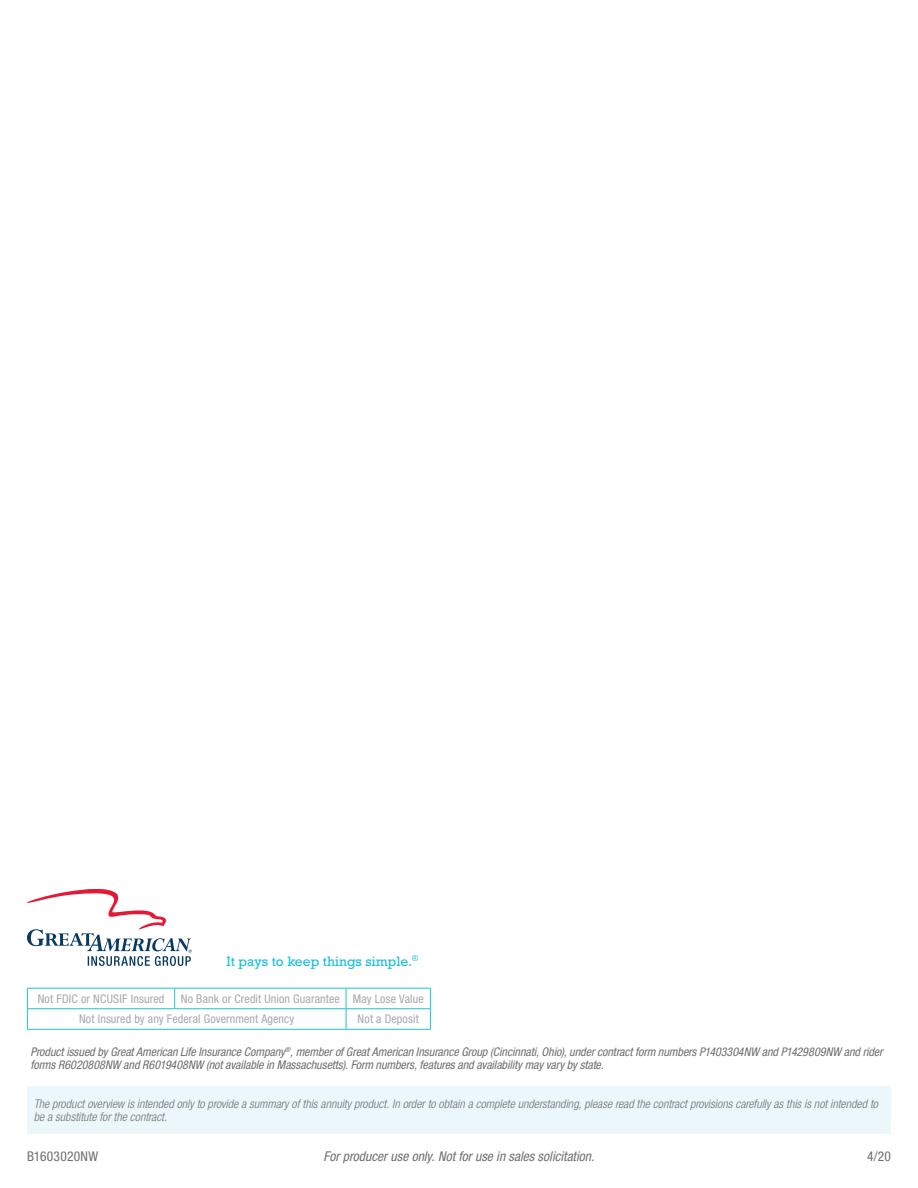
<style>
.page{position:relative;width:918px;height:1188px;background:#fff}
.page>*{position:absolute;margin:0;border:0;box-sizing:border-box;transform-origin:0 0}
.t1{font:13.8px "Rockwell Std";color:#1ebfdc}
.t2{font:italic condensed 13.5px "Helvetica Neue LT Std";letter-spacing:.005em;color:#6e6f72}
.t3{font:condensed 13.5px "Helvetica Neue LT Std";letter-spacing:.02em;color:#6e6f72}
.t4{font:italic condensed 12px/13.5px "Helvetica Neue LT Std";letter-spacing:-.005em;color:#6e6f72}
.disclaimer{font:italic 300 condensed 12px/13.5px "Helvetica Neue LT Std";letter-spacing:.005em;color:#6e6f72}
.t5{font:condensed 12px "Helvetica Neue LT Std";letter-spacing:.01em;color:#a9a8aa}
</style>
<div class="page">
<div style="left:27px;top:1086px;width:864px;height:48px;background:#ebf7fa"></div>
<hr style="left:27px;top:988px;width:148px;height:1px;background:#1ebfdc">
<hr style="left:175px;top:988px;width:171px;height:1px;background:#1ebfdc">
<hr style="left:346px;top:988px;width:85px;height:1px;background:#1ebfdc">
<svg style="left:174px;top:989px;width:1px;height:19px"></svg>
<svg style="left:27px;top:989px;width:1px;height:40px"></svg>
<hr style="left:27px;top:1008px;width:148px;height:1px;background:#1ebfdc">
<hr style="left:27px;top:1029px;width:148px;height:1px;background:#1ebfdc">
<hr style="left:175px;top:1029px;width:171px;height:1px;background:#1ebfdc">
<hr style="left:175px;top:1008px;width:171px;height:1px;background:#1ebfdc">
<svg style="left:346px;top:989px;width:1px;height:40px"></svg>
<hr style="left:346px;top:1008px;width:85px;height:1px;background:#1ebfdc">
<svg style="left:430px;top:989px;width:1px;height:40px"></svg>
<hr style="left:346px;top:1029px;width:85px;height:1px;background:#1ebfdc">
<svg style="left:27px;top:888px;width:165px;height:78px"></svg>
<p class="t1" style="left:226px;top:953px;width:193px">It pays to keep things simple.<sup>®</sup></p>
<p class="t5" style="left:38px;top:992px;width:128px">Not FDIC or NCUSIF Insured</p>
<p class="t5" style="left:181px;top:992px;width:161px">No Bank or Credit Union Guarantee</p>
<p class="t5" style="left:353px;top:992px;width:72px">May Lose Value</p>
<p class="t5" style="left:79px;top:1012px;width:217px">Not Insured by any Federal Government Agency</p>
<p class="t5" style="left:358px;top:1012px;width:63px">Not a Deposit</p>
<p class="t4" style="left:31px;top:1045px;width:854px">Product issued by Great American Life Insurance Company<sup>®</sup>, member of Great American Insurance Group (Cincinnati, Ohio), under contract form numbers P1403304NW and P1429809NW and rider forms R6020808NW and R6019408NW (not available in Massachusetts). Form numbers, features and availability may vary by state.</p>
<p class="disclaimer" style="left:34px;top:1097px;width:846px">The product overview is intended only to provide a summary of this annuity product. In order to obtain a complete understanding, please read the contract provisions carefully as this is not intended to be a substitute for the contract.</p>
<p class="t3" style="left:27px;top:1148px;width:73px">B1603020NW</p>
<p class="t2" style="left:324px;top:1148px;width:272px">For producer use only. Not for use in sales solicitation.</p>
<p class="t3" style="left:867px;top:1148px;width:25px">4/20</p>
</div>
